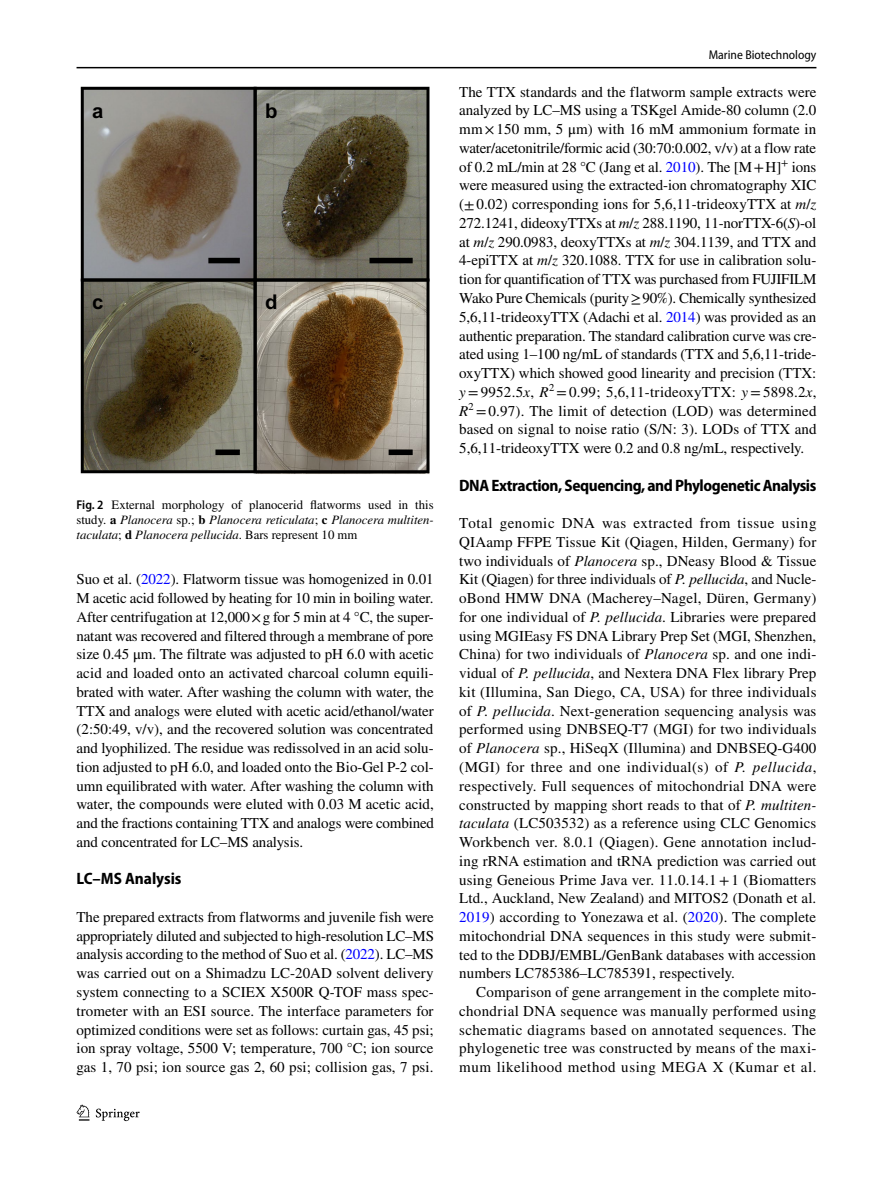
<style>
.page{position:relative;width:893px;height:1187px;background:#fff}
.page>*{position:absolute;margin:0;border:0;box-sizing:border-box;transform-origin:0 0}
.t1{font:700 20.4px "Arial";color:#000}
.t2{font:700 semi-condensed 16.5px "Myriad Pro";letter-spacing:-.025em;color:#000}
.t3{font:700 semi-condensed 16.5px "Myriad Pro";color:#000}
.t4{font:15px/18.8px "STIX";letter-spacing:.005em;color:#000;text-align:justify}
.t5{font:12.75px/15px "STIX";color:#000;text-align:justify}
.t6{font:semi-condensed 12.75px "Myriad Pro";color:#000}
.s1{font-family:"Myriad Pro";font-weight:600;font-stretch:semi-condensed}
.s2{font-weight:700}
.s3{font-style:italic}
.s4{color:#00f}
</style>
<div class="page">
<hr style="left:77px;top:67px;width:739px;height:1px;background:#000">
<svg style="left:77px;top:1104px;width:12px;height:16px"></svg>
<svg style="left:96px;top:1108px;width:44px;height:12px"></svg>
<svg style="left:81px;top:87px;width:348px;height:386px;background:#6d6351"></svg>
<h1 class="t1" style="left:92px;top:96px;width:13px">a</h1>
<h1 class="t1" style="left:265px;top:96px;width:14px">b</h1>
<h1 class="t1" style="left:92px;top:288px;width:13px">c</h1>
<h1 class="t1" style="left:265px;top:288px;width:14px">d</h1>
<p class="t5" style="left:77px;top:498px;width:359px"><span class="s1">Fig. 2</span> External morphology of planocerid flatworms used in this study. <span class="s2">a</span> <span class="s3">Planocera</span> sp.; <span class="s2">b</span> <span class="s3">Planocera reticulata</span>; <span class="s2">c</span> <span class="s3">Planocera multiten&shy;taculata</span>; <span class="s2">d</span> <span class="s3">Planocera pellucida</span>. Bars represent 10 mm</p>
<p class="t4" style="left:77px;top:571px;width:359px">Suo et al. (<span class="s4">2022</span>). Flatworm tissue was homogenized in 0.01<br>M acetic acid followed by heating for 10 min in boiling water.<br>After centrifugation at 12,000×g for 5 min at 4 °C, the super&shy;natant was recovered and filtered through a membrane of pore size 0.45 μm. The filtrate was adjusted to pH 6.0 with acetic acid and loaded onto an activated charcoal column equili&shy;brated with water. After washing the column with water, the TTX and analogs were eluted with acetic acid/ethanol/water (2:50:49, v/v), and the recovered solution was concentrated and lyophilized. The residue was redissolved in an acid solu&shy;tion adjusted to pH 6.0, and loaded onto the Bio-Gel P-2 col&shy;umn equilibrated with water. After washing the column with water, the compounds were eluted with 0.03 M acetic acid, and the fractions containing TTX and analogs were combined and concentrated for LC–MS analysis.</p>
<p class="t3" style="left:77px;top:869px;width:107px">LC–MS Analysis</p>
<p class="t4" style="left:77px;top:908px;width:359px">The prepared extracts from flatworms and juvenile fish were appropriately diluted and subjected to high-resolution LC–MS analysis according to the method of Suo et al. (<span class="s4">2022</span>). LC–MS was carried out on a Shimadzu LC-20AD solvent delivery system connecting to a SCIEX X500R Q-TOF mass spec&shy;trometer with an ESI source. The interface parameters for optimized conditions were set as follows: curtain gas, 45 psi; ion spray voltage, 5500 V; temperature, 700 °C; ion source gas 1, 70 psi; ion source gas 2, 60 psi; collision gas, 7 psi.</p>
<p class="t6" style="left:709px;top:48px;width:109px">Marine Biotechnology</p>
<p class="t4" style="left:459px;top:83px;width:359px">The TTX standards and the flatworm sample extracts were analyzed by LC–MS using a TSKgel Amide-80 column (2.0 mm×150 mm, 5 μm) with 16 mM ammonium formate in water/acetonitrile/formic acid (30:70:0.002, v/v) at a flow rate of 0.2 mL/min at 28 °C (Jang et al. <span class="s4">2010</span>). The [M+ -H]<sup>+</sup> ions were measured using the extracted-ion chromatography XIC (±0.02) corresponding ions for 5,6,11-trideoxyTTX at <span class="s3">m</span>/<span class="s3">z </span>272.1241, dideoxyTTXs at <span class="s3">m</span>/<span class="s3">z</span> 288.1190, 11-norTTX-6(<span class="s3">S</span>)-ol at <span class="s3">m</span>/<span class="s3">z</span> 290.0983, deoxyTTXs at <span class="s3">m</span>/<span class="s3">z</span> 304.1139, and TTX and 4-epiTTX at <span class="s3">m</span>/<span class="s3">z</span> 320.1088. TTX for use in calibration solu&shy;tion for quantification of TTX was purchased from FUJIFILM Wako Pure Chemicals (purity≥90%). Chemically synthesized 5,6,11-trideoxyTTX (Adachi et al. <span class="s4">2014</span>) was provided as an authentic preparation. The standard calibration curve was cre&shy;ated using 1–100 ng/mL of standards (TTX and 5,6,11-tride&shy;oxyTTX) which showed good linearity and precision (TTX: <span class="s3">y</span>=9952.5<span class="s3">x</span>, <span class="s3">R</span><sup>2</sup> =0.99; 5,6,11-trideoxyTTX: <span class="s3">y</span>=5898.2<span class="s3">x</span>, <span class="s3">R</span><sup>2</sup> =0.97). The limit of detection (LOD) was determined based on signal to noise ratio (S/N: 3). LODs of TTX and 5,6,11-trideoxyTTX were 0.2 and 0.8 ng/mL, respectively.</p>
<p class="t2" style="left:459px;top:476px;width:359px">DNA Extraction, Sequencing, and Phylogenetic Analysis</p>
<p class="t4" style="left:459px;top:514px;width:359px">Total genomic DNA was extracted from tissue using QIAamp FFPE Tissue Kit (Qiagen, Hilden, Germany) for two individuals of <span class="s3">Planocera</span> sp., DNeasy Blood &amp; Tissue Kit (Qiagen) for three individuals of <span class="s3">P. pellucida</span>, and Nucle&shy;oBond HMW DNA (Macherey–Nagel, Düren, Germany) for one individual of <span class="s3">P. pellucida</span>. Libraries were prepared using MGIEasy FS DNA Library Prep Set (MGI, Shenzhen, China) for two individuals of <span class="s3">Planocera</span> sp. and one indi&shy;vidual of <span class="s3">P. pellucida</span>, and Nextera DNA Flex library Prep kit (Illumina, San Diego, CA, USA) for three individuals of <span class="s3">P. pellucida</span>. Next-generation sequencing analysis was performed using DNBSEQ-T7 (MGI) for two individuals of <span class="s3">Planocera</span> sp., HiSeqX (Illumina) and DNBSEQ-G400 (MGI) for three and one individual(s) of <span class="s3">P. pellucida</span>, respectively. Full sequences of mitochondrial DNA were constructed by mapping short reads to that of <span class="s3">P. multiten&shy;taculata</span> (LC503532) as a reference using CLC Genomics Workbench ver. 8.0.1 (Qiagen). Gene annotation includ&shy;ing rRNA estimation and tRNA prediction was carried out using Geneious Prime Java ver. 11.0.14.1+1 (Biomatters Ltd., Auckland, New Zealand) and MITOS2 (Donath et al.<br><span class="s4">2019</span>) according to Yonezawa et al. (<span class="s4">2020</span>). The complete mitochondrial DNA sequences in this study were submit&shy;ted to the DDBJ/EMBL/GenBank databases with accession numbers LC785386–LC785391, respectively.</p>
<p class="t4" style="left:459px;top:983px;width:359px;text-indent:17px">Comparison of gene arrangement in the complete mito&shy;chondrial DNA sequence was manually performed using schematic diagrams based on annotated sequences. The phylogenetic tree was constructed by means of the maxi&shy;mum likelihood method using MEGA X (Kumar et al.</p>
</div>
